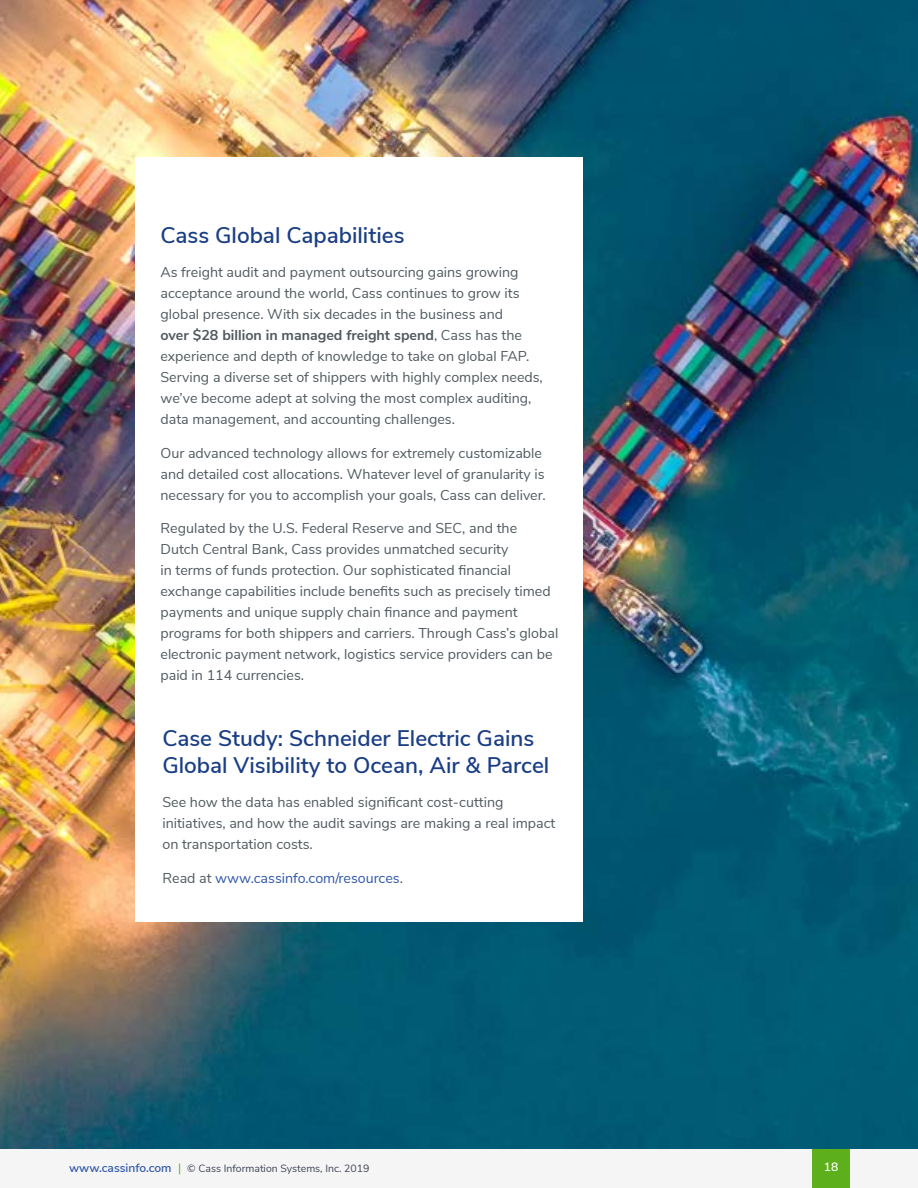
<style>
.page{position:relative;width:918px;height:1188px;background:#fff}
.page>*{position:absolute;margin:0;border:0;box-sizing:border-box;transform-origin:0 0}
.t1{font:600 22.5px/27px "Nunito Sans";color:#1a3e84}
.t2{font:14.25px/21px "Nunito Sans";color:#505a5f}
.t3{font:14.25px "Nunito Sans";color:#3058a9}
.t4{font:600 12px "Nunito Sans";color:#fff}
.t5{font:10.5px "Nunito Sans";color:#414658}
.s1{font-weight:700}
.s2{color:#505a5f}
.s3{font-weight:600;font-size:12px;color:#3058a9}
.s4{font-size:12px;color:#5daf1b}
</style>
<div class="page">
<div style="left:0;top:1149px;width:918px;height:39px;background:#f5f5f5"></div>
<div style="left:812px;top:1149px;width:38px;height:39px;background:#5daf1b"></div>
<img style="left:0;top:0;width:918px;height:1149px">
<div style="left:135px;top:158px;width:448px;height:764px;background:#fff"></div>
<h1 class="t1" style="left:161px;top:220px;width:246px">Cass Global Capabilities</h1>
<p class="t2" style="left:161px;top:260px;width:384px">As freight audit and payment outsourcing gains growing acceptance around the world, Cass continues to grow its global presence. With six decades in the business and<br><span class="s1">over $28 billion in managed freight spend</span>, Cass has the experience and depth of knowledge to take on global FAP.<br>Serving a diverse set of shippers with highly complex needs, we’ve become adept at solving the most complex auditing, data management, and accounting challenges.</p>
<p class="t2" style="left:161px;top:441px;width:387px">Our advanced technology allows for extremely customizable and detailed cost allocations. Whatever level of granularity is necessary for you to accomplish your goals, Cass can deliver.</p>
<p class="t2" style="left:161px;top:517px;width:399px">Regulated by the U.S. Federal Reserve and SEC, and the Dutch Central Bank, Cass provides unmatched security<br>in terms of funds protection. Our sophisticated financial exchange capabilities include benefits such as precisely timed payments and unique supply chain finance and payment programs for both shippers and carriers. Through Cass’s global electronic payment network, logistics service providers can be paid in 114 currencies.</p>
<h1 class="t1" style="left:162px;top:724px;width:388px">Case Study: Schneider Electric Gains<br>Global Visibility to Ocean, Air &amp; Parcel</h1>
<p class="t2" style="left:162px;top:791px;width:395px">See how the data has enabled significant cost-cutting initiatives, and how the audit savings are making a real impact on transportation costs.</p>
<p class="t3" style="left:162px;top:868px;width:242px"><span class="s2">Read at</span> www.cassinfo.com/resources<span class="s2">.</span></p>
<p class="t5" style="left:69px;top:1160px;width:302px"><span class="s3">www.cassinfo.com</span> <span class="s4">|</span> © Cass Information Systems, Inc. 2019</p>
<p class="t4" style="left:824px;top:1158px;width:16px">18</p>
</div>
